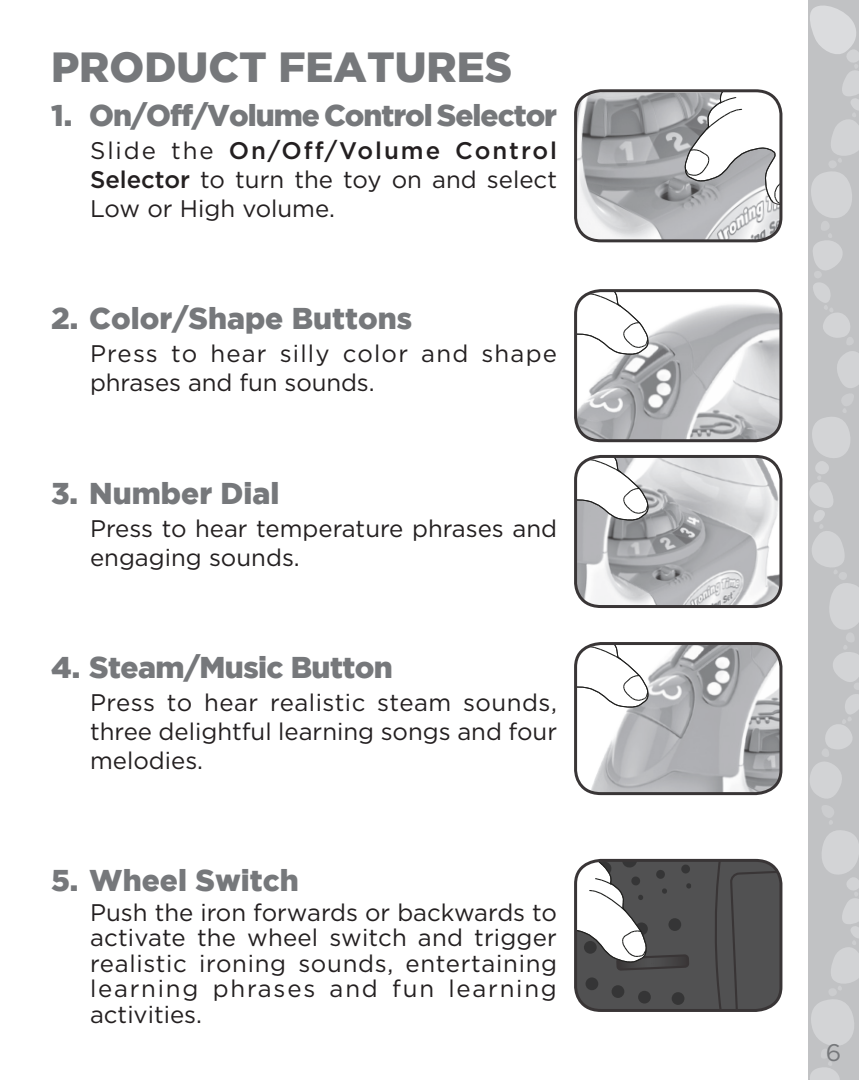
<style>
.page{position:relative;width:859px;height:1080px;background:#fff}
.page>*{position:absolute;margin:0;border:0;box-sizing:border-box;transform-origin:0 0}
.t1{font:900 42px "Gotham";color:#76787b}
.t2{font:900 30px "Gotham";letter-spacing:-.02em;color:#76787b}
.t3{font:900 30px "Gotham";color:#76787b}
.t4{font:24px/28.8px "Gotham HTF";color:#231f20;text-align:justify}
.t5{font:24px/28.8px "Gotham HTF";letter-spacing:.04em;color:#231f20}
.t6{font:24px "Gotham HTF";color:#76787b}
.s1{font-weight:500}
</style>
<div class="page">
<svg style="left:808px;top:0;width:51px;height:1080px;background:#c7c8ca"></svg>
<img style="left:576px;top:291px;width:205px;height:150px">
<svg style="left:576px;top:291px;width:73px;height:102px"></svg>
<div style="left:574px;top:289px;width:208px;height:153px;border:3px solid #231f20;border-radius:25px"></div>
<img style="left:576px;top:456px;width:205px;height:151px">
<svg style="left:576px;top:456px;width:73px;height:102px"></svg>
<div style="left:574px;top:455px;width:208px;height:153px;border:3px solid #231f20;border-radius:25px"></div>
<img style="left:576px;top:644px;width:205px;height:150px">
<svg style="left:576px;top:644px;width:73px;height:101px"></svg>
<div style="left:574px;top:642px;width:208px;height:153px;border:3px solid #231f20;border-radius:25px"></div>
<img style="left:576px;top:93px;width:205px;height:148px">
<svg style="left:684px;top:91px;width:97px;height:114px"></svg>
<div style="left:574px;top:89px;width:208px;height:153px;border:3px solid #231f20;border-radius:25px"></div>
<svg style="left:576px;top:860px;width:205px;height:150px;background:#676667"></svg>
<div style="left:574px;top:859px;width:208px;height:153px;border:3px solid #231f20;border-radius:25px"></div>
<h1 class="t1" style="left:51px;top:43px;width:463px">PRODUCT FEATURES</h1>
<p class="t2" style="left:51px;top:98px;width:508px">1. On/Off/Volume Control Selector</p>
<p class="t4" style="left:90px;top:136px;width:469px">Slide the <span class="s1">On/Off/Volume Control Selector</span> to turn the toy on and select Low or High volume.</p>
<p class="t3" style="left:51px;top:301px;width:363px">2. Color/Shape Buttons</p>
<p class="t5" style="left:90px;top:339px;width:468px">Press to hear silly color and shape phrases and fun sounds.</p>
<p class="t3" style="left:51px;top:476px;width:230px">3. Number Dial</p>
<p class="t4" style="left:90px;top:513px;width:469px">Press to hear temperature phrases and engaging sounds.</p>
<p class="t2" style="left:51px;top:650px;width:343px">4. Steam/Music Button</p>
<p class="t4" style="left:90px;top:688px;width:468px">Press to hear realistic steam sounds, three delightful learning songs and four melodies.</p>
<p class="t3" style="left:51px;top:863px;width:249px">5. Wheel Switch</p>
<p class="t4" style="left:90px;top:899px;width:469px;line-height:25.5px">Push the iron forwards or backwards to activate the wheel switch and trigger realistic ironing sounds, entertaining learning phrases and fun learning activities.</p>
<p class="t6" style="left:826px;top:1039px;width:17px">6</p>
</div>
